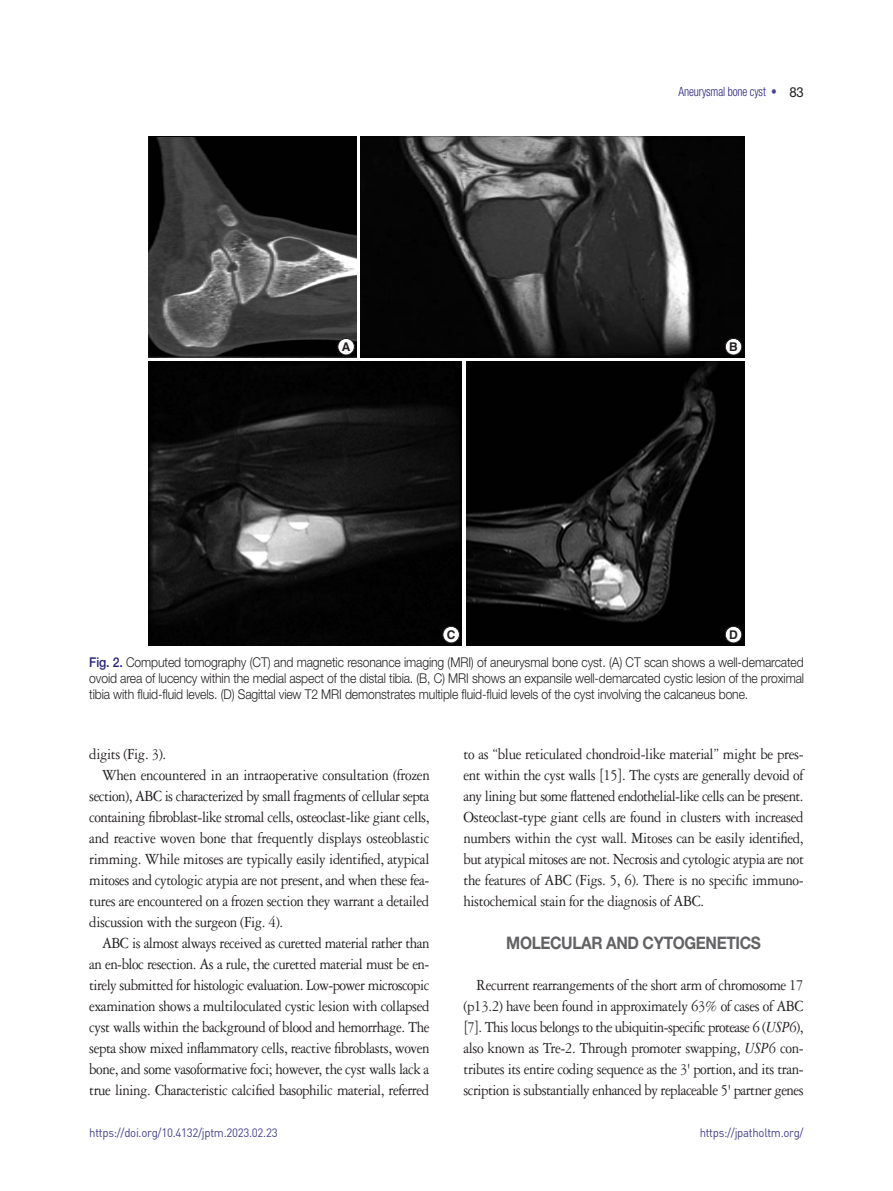
<style>
.page{position:relative;width:893px;height:1191px;background:#fff}
.page>*{position:absolute;margin:0;border:0;box-sizing:border-box;transform-origin:0 0}
.t1{font:700 17.25px "Helvetica Neue LT Std";letter-spacing:-.025em;color:#636366;scale:.9 1}
.t2{font:16.5px/21px "Garamond 3 LT Std";letter-spacing:-.03em;color:#231f20;text-align:justify;scale:.9 1}
.t3{font:300 13.5px/16.2px "Helvetica Neue LT Std";letter-spacing:-.01em;color:#231f20;text-align:justify;scale:.9 1}
.t4{font:300 condensed 12.75px "Helvetica Neue LT Std";letter-spacing:-.01em;color:#26237b;scale:.9 1}
.t5{font:12px "Dinreg";letter-spacing:-.025em;color:#45428b;scale:.95 1}
.t6{font:700 12px "Helvetica LT Std";color:#231f20}
.s1{color:#45428b}
.s2{font-weight:400;font-stretch:normal;font-size:13.8px;color:#231f20}
.s3{font-weight:500;color:#26237b}
.s4{font-family:"Adobe Garamond Pro"}
.s5{font-style:italic}
</style>
<div class="page">
<img style="left:149px;top:136px;width:208px;height:221px">
<img style="left:361px;top:136px;width:383px;height:221px">
<img style="left:149px;top:361px;width:313px;height:284px">
<img style="left:466px;top:361px;width:278px;height:284px">
<div style="left:338px;top:338px;width:16px;height:17px;background:#fff;border-radius:50%"></div>
<div style="left:338px;top:338px;width:17px;height:17px;border:1px solid #231f20;border-radius:50%"></div>
<div style="left:443px;top:626px;width:16px;height:17px;background:#fff;border-radius:50%"></div>
<div style="left:443px;top:626px;width:17px;height:17px;border:1px solid #231f20;border-radius:50%"></div>
<div style="left:725px;top:338px;width:17px;height:17px;background:#fff;border-radius:50%"></div>
<div style="left:725px;top:338px;width:17px;height:17px;border:1px solid #231f20;border-radius:50%"></div>
<div style="left:725px;top:626px;width:17px;height:17px;background:#fff;border-radius:50%"></div>
<div style="left:725px;top:626px;width:17px;height:17px;border:1px solid #231f20;border-radius:50%"></div>
<p class="t6" style="left:342px;top:339px;width:10px">A</p>
<p class="t6" style="left:447px;top:627px;width:10px">C</p>
<p class="t4" style="left:678px;top:84px;width:141px">Aneurysmal bone cyst <span class="s1">•</span> <span class="s2">83</span></p>
<p class="t6" style="left:729px;top:339px;width:10px">B</p>
<p class="t6" style="left:729px;top:627px;width:10px">D</p>
<p class="t3" style="left:89px;top:654px;width:796px"><span class="s3">Fig. 2.</span> Computed tomography (CT) and magnetic resonance imaging (MRI) of aneurysmal bone cyst. (A) CT scan shows a well-demarcated ovoid area of lucency within the medial aspect of the distal tibia. (B, C) MRI shows an expansile well-demarcated cystic lesion of the proximal tibia with fluid-fluid levels. (D) Sagittal view T2 MRI demonstrates multiple fluid-fluid levels of the cyst involving the calcaneus bone.</p>
<p class="t2" style="left:89px;top:744px;width:87px">digits (Fig. 3).</p>
<p class="t2" style="left:102px;top:765px;width:366px">When encountered in an intraoperative consultation (frozen</p>
<p class="t2" style="left:89px;top:786px;width:379px">section), ABC is characterized by small fragments of cellular septa</p>
<p class="t2" style="left:89px;top:807px;width:379px">containing fibroblast-like stromal cells, osteoclast-like giant cells,</p>
<p class="t2" style="left:89px;top:828px;width:380px">and reactive woven bone that frequently displays osteoblastic</p>
<p class="t2" style="left:89px;top:849px;width:379px">rimming. While mitoses are typically easily identified, atypical</p>
<p class="t2" style="left:89px;top:870px;width:379px">mitoses and cytologic atypia are not present, and when these fea-</p>
<p class="t2" style="left:89px;top:891px;width:379px">tures are encountered on a frozen section they warrant a detailed</p>
<p class="t2" style="left:89px;top:912px;width:217px">discussion with the surgeon (Fig. 4).</p>
<p class="t2" style="left:102px;top:933px;width:365px">ABC is almost always received as curetted material rather than</p>
<p class="t2" style="left:89px;top:954px;width:379px">an en-bloc resection. As a rule, the curetted material must be en-</p>
<p class="t2" style="left:89px;top:975px;width:379px">tirely submitted for histologic evaluation. Low-power microscopic</p>
<p class="t2" style="left:89px;top:996px;width:380px">examination shows a multiloculated cystic lesion with collapsed</p>
<p class="t2" style="left:89px;top:1017px;width:379px">cyst walls within the background of blood and hemorrhage. The</p>
<p class="t2" style="left:89px;top:1038px;width:379px">septa show mixed inflammatory cells, reactive fibroblasts, woven</p>
<p class="t2" style="left:89px;top:1059px;width:379px">bone, and some vasoformative foci; however, the cyst walls lack a</p>
<p class="t2" style="left:89px;top:1080px;width:379px">true lining. Characteristic calcified basophilic material, referred</p>
<p class="t2" style="left:463px;top:744px;width:380px">to as “blue reticulated chondroid-like material” might be pres&shy;ent within the cyst walls <span class="s4">[</span>15<span class="s4">]</span>. The cysts are generally devoid of any lining but some flattened endothelial-like cells can be present.<br>Osteoclast-type giant cells are found in clusters with increased numbers within the cyst wall. Mitoses can be easily identified, but atypical mitoses are not. Necrosis and cytologic atypia are not the features of ABC (Figs. 5, 6). There is no specific immuno&shy;histochemical stain for the diagnosis of ABC.</p>
<p class="t1" style="left:506px;top:932px;width:284px">MOLECULAR AND CYTOGENETICS</p>
<p class="t2" style="left:463px;top:975px;width:380px;text-indent:13px">Recurrent rearrangements of the short arm of chromosome 17 (p13.2) have been found in approximately 63% of cases of ABC <span class="s4">[</span>7<span class="s4">]</span>. This locus belongs to the ubiquitin-specific protease 6 (<span class="s5">USP6</span>), also known as Tre-2. Through promoter swapping, <span class="s5">USP6</span> con&shy;tributes its entire coding sequence as the 3' portion, and its tran&shy;scription is substantially enhanced by replaceable 5' partner genes</p>
<p class="t5" style="left:89px;top:1125px;width:200px">https://doi.org/10.4132/jptm.2023.02.23</p>
<p class="t5" style="left:700px;top:1125px;width:111px">https://jpatholtm.org/</p>
</div>
